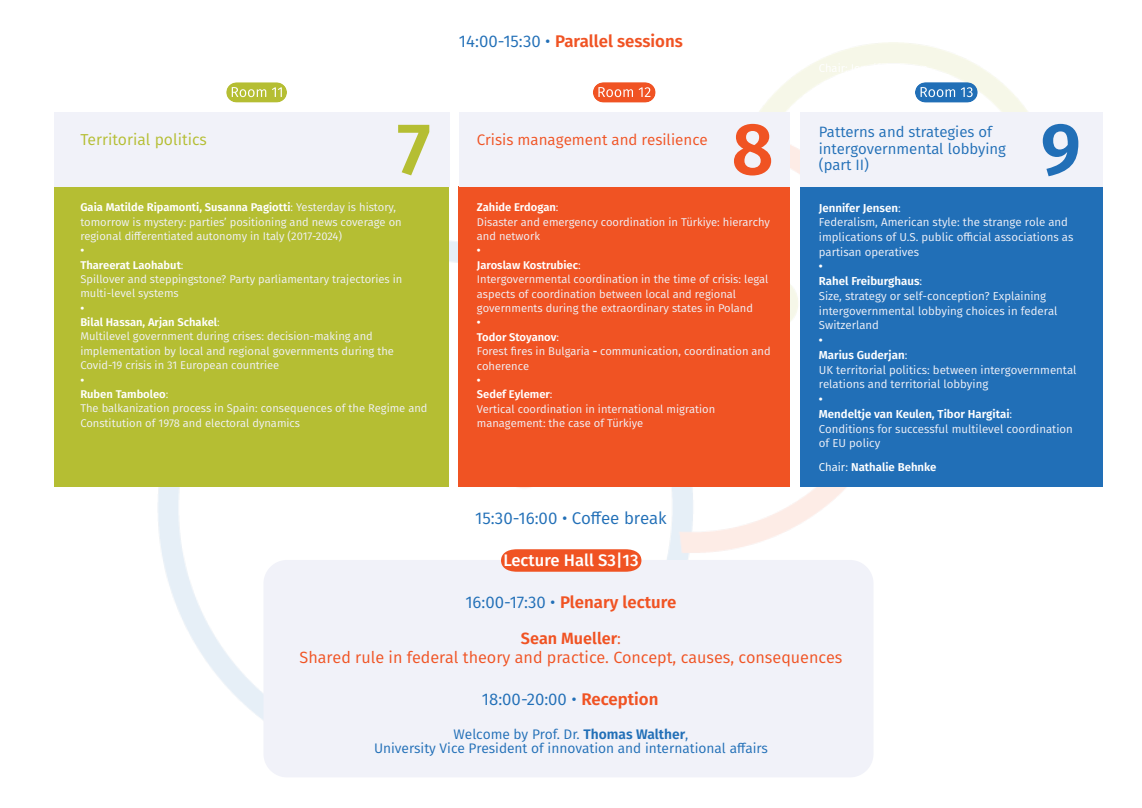
<style>
.page{position:relative;width:1142px;height:808px;background:#fff}
.page>*{position:absolute;margin:0;border:0;box-sizing:border-box;transform-origin:0 0}
.t1{font:600 73.2px "Fira Sans";color:#b5be33}
.t2{font:600 73.2px "Fira Sans";color:#f05323}
.t3{font:600 73.2px "Fira Sans";color:#216fb7}
.t4{font:600 16.8px "Fira Sans";color:#f05323}
.t5{font:16.8px "Fira Sans";color:#216fb7}
.t6{font:500 16.8px "Fira Sans";color:#fff}
.t7{font:16.4px/18.8px "Fira Sans";color:#f05323;text-align:center}
.t8{font:15.6px "Fira Sans";color:#b5be33}
.t9{font:15.2px "Fira Sans";color:#f05323}
.t10{font:14.8px/16.4px "Fira Sans";color:#216fb7}
.t11{font:14px/14.4px "Fira Sans";color:#216fb7;text-align:center}
.t12{font:11.6px/14.8px "Fira Sans";color:#f1f2f9}
.t13{font:600 11.6px "Fira Sans";color:#fff}
.t14{font:11.2px/14.4px "Fira Sans";color:#f1f2f9}
.s1{font-weight:400;color:#216fb7}
.s2{font-weight:600;color:#fff}
.s3{font-weight:400}
.s4{font-weight:600}
.s5{font-weight:600;color:#f05323}
</style>
<div class="page">
<img style="left:113px;top:42px;width:979px;height:678px">
<div style="left:459px;top:186px;width:331px;height:300px;background:#f05323"></div>
<div style="left:800px;top:186px;width:303px;height:300px;background:#216fb7"></div>
<div style="left:54px;top:186px;width:394px;height:300px;background:#b5be33"></div>
<div style="left:54px;top:112px;width:395px;height:74px;background:#f1f2f9"></div>
<div style="left:459px;top:112px;width:330px;height:74px;background:#f1f2f9"></div>
<div style="left:263px;top:560px;width:610px;height:217px;background:#f1f2f9"></div>
<div style="left:800px;top:112px;width:302px;height:74px;background:#f1f2f9"></div>
<svg style="left:501px;top:549px;width:140px;height:22px;background:#f05a2d"></svg>
<svg style="left:226px;top:82px;width:61px;height:20px"></svg>
<svg style="left:593px;top:82px;width:62px;height:21px"></svg>
<svg style="left:915px;top:82px;width:62px;height:21px"></svg>
<h2 class="t4" style="left:459px;top:27px;width:225px"><span class="s1">14:00-15:30 •</span> Parallel sessions</h2>
<h1 class="t1" style="left:397px;top:89px;width:35px">7</h1>
<h1 class="t2" style="left:731px;top:89px;width:44px">8</h1>
<h1 class="t3" style="left:1040px;top:89px;width:42px">9</h1>
<h3 class="t10" style="left:818px;top:123px;width:189px">Patterns and strategies of intergovernmental lobbying (part II)</h3>
<h3 class="t8" style="left:80px;top:128px;width:128px">Territorial politics</h3>
<h3 class="t9" style="left:477px;top:128px;width:232px">Crisis management and resilience</h3>
<p class="t14" style="left:80px;top:200px;width:323px"><span class="s2">Gaia Matilde Ripamonti, Susanna Pagiotti</span>: Yesterday is history, tomorrow is mystery: parties’ positioning and news coverage on regional differentiated autonomy in Italy (2017-2024)</p>
<p class="t14" style="left:80px;top:243px;width:323px"><span class="s2">•<br>Thareerat Laohabut</span>:<br>Spillover and steppingstone? Party parliamentary trajectories in multi-level systems</p>
<p class="t14" style="left:80px;top:300px;width:315px"><span class="s2">•<br>Bilal Hassan, Arjan Schakel</span>:<br>Multilevel government during crises: decision-making and implementation by local and regional governments during the Covid-19 crisis in 31 European countriee</p>
<p class="t14" style="left:80px;top:372px;width:348px"><span class="s2">•<br>Ruben Tamboleo</span>:<br>The balkanization process in Spain: consequences of the Regime and<br>Constitution of 1978 and electoral dynamics</p>
<p class="t14" style="left:477px;top:200px;width:294px"><span class="s2">Zahide Erdogan</span>:<br>Disaster and emergency coordination in Türkiye: hierarchy and network</p>
<p class="t14" style="left:477px;top:243px;width:293px"><span class="s2">•<br>Jaroslaw Kostrubiec</span>:<br>Intergovernmental coordination in the time of crisis: legal aspects of coordination between local and regional governments during the extraordinary states in Poland</p>
<p class="t14" style="left:477px;top:315px;width:295px"><span class="s2">•<br>Todor Stoyanov</span>:<br>Forest fires in Bulgaria <span class="s2">-</span> communication, coordination and coherence</p>
<p class="t14" style="left:477px;top:372px;width:240px"><span class="s2">•<br>Sedef Eylemer</span>:<br>Vertical coordination in international migration management: the case of Türkiye</p>
<h2 class="t5" style="left:475px;top:505px;width:193px">15:30-16:00 • Coffee break</h2>
<h2 class="t6" style="left:503px;top:546px;width:137px">Lecture Hall S3|13</h2>
<h2 class="t4" style="left:465px;top:588px;width:212px"><span class="s1">16:00-17:30 •</span> Plenary lecture</h2>
<p class="t12" style="left:818px;top:200px;width:256px"><span class="s2">Jennifer Jensen</span>:<br>Federalism, American style: the strange role and implications of U.S. public official associations as partisan operatives</p>
<p class="t12" style="left:818px;top:259px;width:240px"><span class="s2">•<br>Rahel Freiburghaus</span>:<br>Size, strategy or self-conception? Explaining intergovernmental lobbying choices in federal<br>Switzerland</p>
<p class="t12" style="left:818px;top:332px;width:259px"><span class="s2">•<br>Marius Guderjan</span>:<br>UK territorial politics: between intergovernmental relations and territorial lobbying</p>
<p class="t12" style="left:818px;top:391px;width:255px"><span class="s2">•<br>Mendeltje van Keulen, Tibor Hargitai</span>:<br>Conditions for successful multilevel coordination of EU policy</p>
<p class="t13" style="left:818px;top:457px;width:119px"><span class="s3">Chair:</span> Nathalie Behnke</p>
<h3 class="t7" style="left:299px;top:628px;width:544px"><span class="s4">Sean Mueller</span>:<br>Shared rule in federal theory and practice. Concept, causes, consequences</h3>
<h2 class="t5" style="left:482px;top:686px;width:178px">18:00-20:00 • <span class="s5">Reception</span></h2>
<p class="t11" style="left:374px;top:726px;width:395px">Welcome by Prof. Dr. <span class="s4">Thomas Walther</span>,<br>University Vice President of innovation and international affairs</p>
</div>
